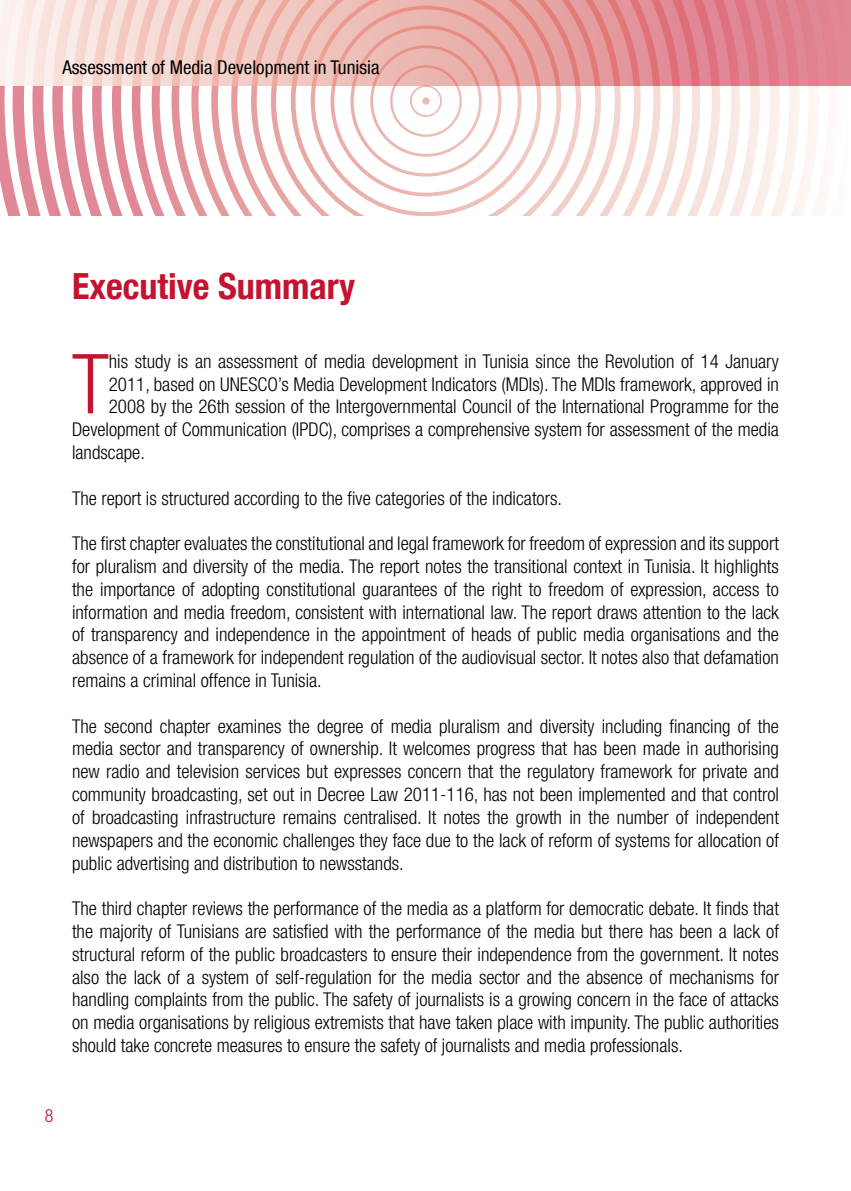
<style>
.page{position:relative;width:851px;height:1191px;background:#fff}
.page>*{position:absolute;margin:0;border:0;box-sizing:border-box;transform-origin:0 0}
.t1{font:300 condensed 82.8px "Helvetica Neue LT Com";color:#c4122f}
.t2{font:700 condensed 36px "Helvetica Neue LT Com";color:#c4122f}
.t3{font:300 condensed 19px/22.8px "Helvetica Neue LT Com";color:#000;text-align:justify}
.t4{font:condensed 19px "Helvetica Neue LT Com";color:#000}
.t5{font:300 condensed 18px "Helvetica Neue LT Com";color:#c4122f}
</style>
<div class="page">
<svg style="left:850px;top:0;width:1px;height:86px"></svg>
<svg style="left:0;top:0;width:850px;height:215px"></svg>
<p class="t4" style="left:62px;top:56px;width:318px">Assessment of Media Development in Tunisia</p>
<h2 class="t2" style="left:72px;top:265px;width:285px">Executive Summary</h2>
<h1 class="t1" style="left:72px;top:336px;width:38px">T</h1>
<p class="t3" style="left:109px;top:349px;width:671px">his study is an assessment of media development in Tunisia since the Revolution of 14 January</p>
<p class="t3" style="left:109px;top:372px;width:671px">2011, based on UNESCO’s Media Development Indicators (MDIs). The MDIs framework, approved in</p>
<p class="t3" style="left:109px;top:395px;width:671px">2008 by the 26th session of the Intergovernmental Council of the International Programme for the</p>
<p class="t3" style="left:72px;top:418px;width:708px">Development of Communication (IPDC), comprises a comprehensive system for assessment of the media</p>
<p class="t3" style="left:72px;top:441px;width:74px">landscape.</p>
<p class="t3" style="left:72px;top:486px;width:491px">The report is structured according to the five categories of the indicators.</p>
<p class="t3" style="left:72px;top:532px;width:708px">The first chapter evaluates the constitutional and legal framework for freedom of expression and its support for pluralism and diversity of the media. The report notes the transitional context in Tunisia. It highlights the importance of adopting constitutional guarantees of the right to freedom of expression, access to information and media freedom, consistent with international law. The report draws attention to the lack of transparency and independence in the appointment of heads of public media organisations and the absence of a framework for independent regulation of the audiovisual sector. It notes also that defamation remains a criminal offence in Tunisia.</p>
<p class="t3" style="left:72px;top:714px;width:708px">The second chapter examines the degree of media pluralism and diversity including financing of the media sector and transparency of ownership. It welcomes progress that has been made in authorising new radio and television services but expresses concern that the regulatory framework for private and community broadcasting, set out in Decree Law 2011-116, has not been implemented and that control of broadcasting infrastructure remains centralised. It notes the growth in the number of independent newspapers and the economic challenges they face due to the lack of reform of systems for allocation of public advertising and distribution to newsstands.</p>
<p class="t3" style="left:72px;top:897px;width:708px">The third chapter reviews the performance of the media as a platform for democratic debate. It finds that the majority of Tunisians are satisfied with the performance of the media but there has been a lack of structural reform of the public broadcasters to ensure their independence from the government. It notes also the lack of a system of self-regulation for the media sector and the absence of mechanisms for handling complaints from the public. The safety of journalists is a growing concern in the face of attacks on media organisations by religious extremists that have taken place with impunity. The public authorities should take concrete measures to ensure the safety of journalists and media professionals.</p>
<p class="t5" style="left:45px;top:1105px;width:10px">8</p>
</div>
